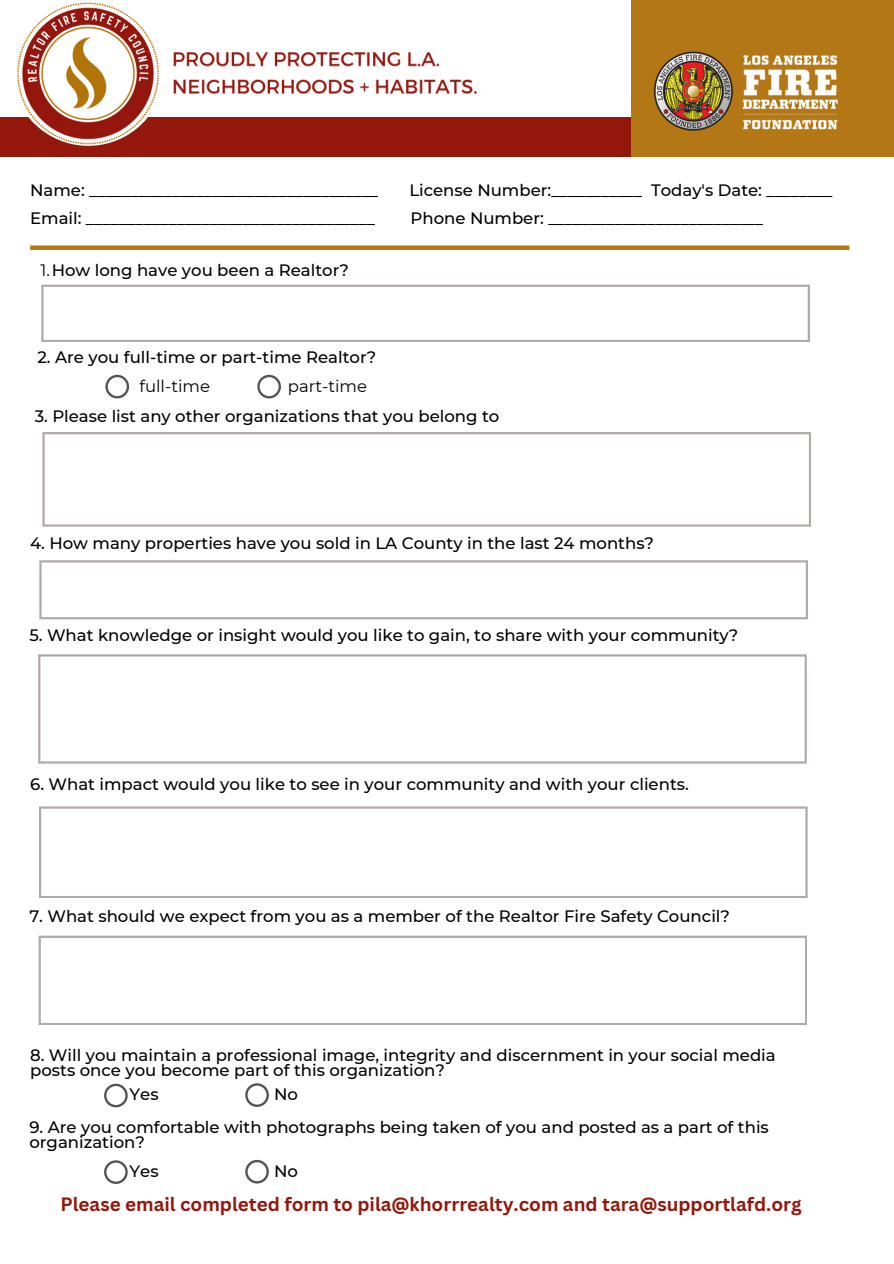
<style>
.page{position:relative;width:894px;height:1264px;background:#fff}
.page>*{position:absolute;margin:0;border:0;box-sizing:border-box;transform-origin:0 0}
.t1{font:700 18.75px "Canva Sans";color:#94170c}
.t2{font:500 16.5px/14.7px "Montserrat";color:#000}
.t3{font:16.5px "Montserrat";color:#000}
.s1{font-weight:400}
</style>
<div class="page">
<div style="left:0;top:117px;width:638px;height:40px;background:#94170c"></div>
<img style="left:631px;top:0;width:262px;height:157px">
<svg style="left:41px;top:285px;width:768px;height:57px"></svg>
<img style="left:173px;top:52px;width:304px;height:42px">
<svg style="left:42px;top:432px;width:768px;height:94px"></svg>
<svg style="left:38px;top:654px;width:768px;height:109px"></svg>
<svg style="left:39px;top:560px;width:768px;height:59px"></svg>
<div style="left:30px;top:245px;width:819px;height:5px;background:#b37715"></div>
<svg style="left:105px;top:375px;width:24px;height:23px"></svg>
<svg style="left:257px;top:375px;width:24px;height:23px"></svg>
<svg style="left:39px;top:806px;width:768px;height:92px"></svg>
<svg style="left:39px;top:935px;width:768px;height:90px"></svg>
<svg style="left:104px;top:1083px;width:24px;height:24px"></svg>
<svg style="left:245px;top:1083px;width:24px;height:23px"></svg>
<svg style="left:104px;top:1160px;width:24px;height:23px"></svg>
<svg style="left:245px;top:1159px;width:24px;height:24px"></svg>
<img style="left:17px;top:2px;width:142px;height:144px">
<p class="t2" style="left:30px;top:183px;width:349px">Name: ___________________________________</p>
<p class="t2" style="left:409px;top:183px;width:424px">License Number:___________ Today's Date: ________</p>
<p class="t2" style="left:30px;top:211px;width:346px">Email: ___________________________________</p>
<p class="t2" style="left:410px;top:211px;width:354px">Phone Number: __________________________</p>
<p class="t2" style="left:41px;top:263px;width:310px"><span class="s1">1.</span>How long have you been a Realtor?</p>
<p class="t2" style="left:37px;top:350px;width:340px">2. Are you full-time or part-time Realtor?</p>
<p class="t3" style="left:139px;top:375px;width:72px">full-time</p>
<p class="t3" style="left:288px;top:375px;width:81px">part-time</p>
<p class="t2" style="left:35px;top:409px;width:466px">3. Please list any other organizations that you belong to</p>
<p class="t2" style="left:30px;top:535px;width:625px">4. How many properties have you sold in LA County in the last 24 months?</p>
<p class="t2" style="left:29px;top:628px;width:710px">5. What knowledge or insight would you like to gain, to share with your community?</p>
<p class="t2" style="left:30px;top:776px;width:660px">6. What impact would you like to see in your community and with your clients.</p>
<p class="t2" style="left:29px;top:908px;width:702px">7. What should we expect from you as a member of the Realtor Fire Safety Council?</p>
<p class="t2" style="left:30px;top:1047px;width:747px">8. Will you maintain a professional image, integrity and discernment in your social media posts once you become part of this organization?</p>
<p class="t2" style="left:129px;top:1087px;width:31px">Yes</p>
<p class="t2" style="left:274px;top:1087px;width:25px">No</p>
<p class="t2" style="left:29px;top:1119px;width:740px">9. Are you comfortable with photographs being taken of you and posted as a part of this organization?</p>
<p class="t2" style="left:129px;top:1163px;width:31px">Yes</p>
<p class="t2" style="left:274px;top:1163px;width:25px">No</p>
<p class="t1" style="left:60px;top:1190px;width:742px">Please email completed form to pila@khorrrealty.com and tara@supportlafd.org</p>
</div>
